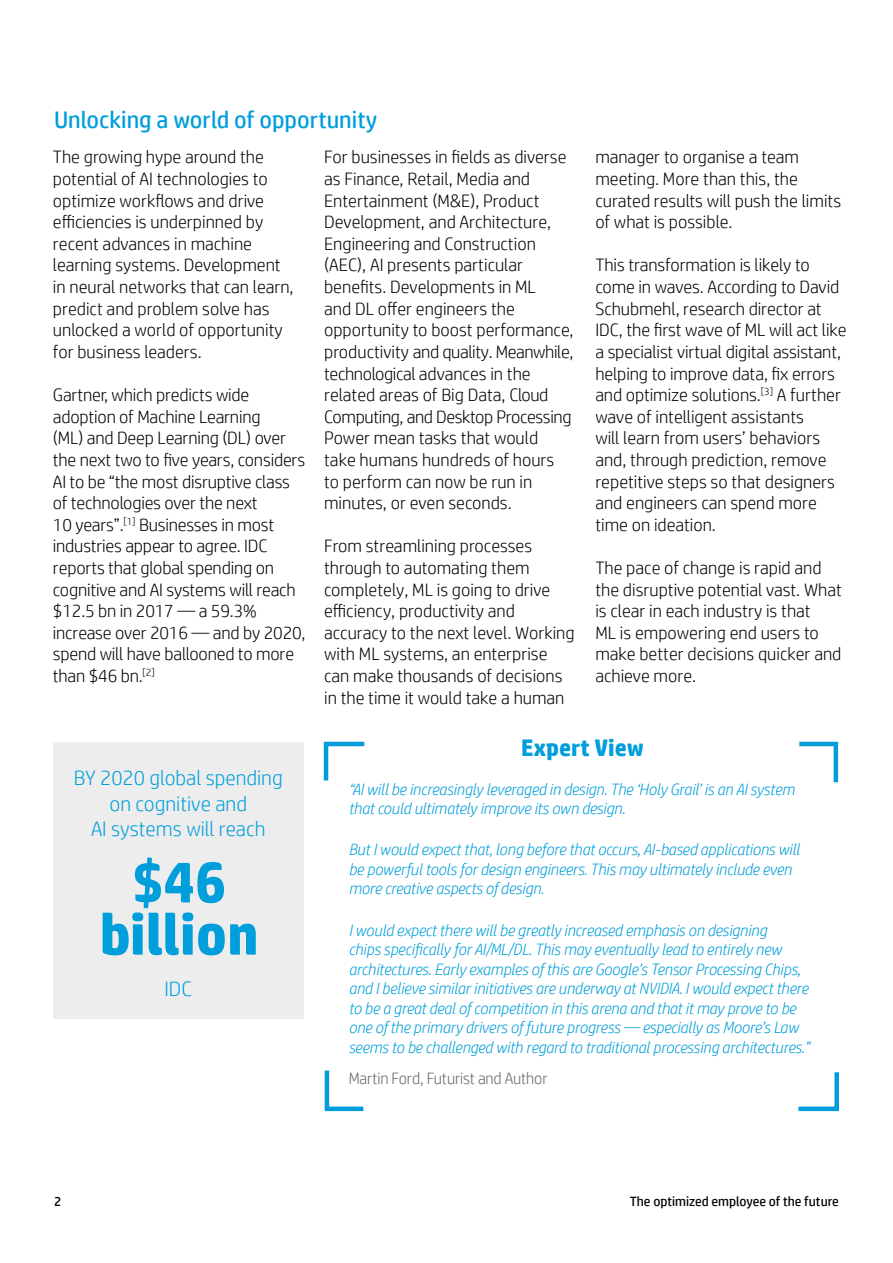
<style>
.page{position:relative;width:893px;height:1263px;background:#fff}
.page>*{position:absolute;margin:0;border:0;box-sizing:border-box;transform-origin:0 0}
.t1{font:700 58.35px/52.2px "HP Simplified";color:#009edb;text-align:center}
.t2{font:24px "HP Simplified";color:#009edb}
.t3{font:700 24px "HP Simplified";color:#009edb}
.t4{font:300 21px/25.2px "HP Simplified";color:#009edb;text-align:center}
.t5{font:300 21px "HP Simplified";color:#009fe3}
.t6{font:300 18px/21.6px "HP Simplified";color:#000}
.t7{font:italic 300 16.5px/19.5px "HP Simplified";letter-spacing:-.01em;color:#009edb}
.t8{font:300 16.5px "HP Simplified";letter-spacing:-.01em;color:#666}
.t9{font:13.5px "HP Simplified";color:#000}
</style>
<div class="page">
<div style="left:53px;top:742px;width:251px;height:276px;background:#ededed"></div>
<svg style="left:324px;top:1070px;width:40px;height:42px"></svg>
<svg style="left:323px;top:741px;width:42px;height:40px"></svg>
<svg style="left:799px;top:741px;width:40px;height:42px"></svg>
<svg style="left:798px;top:1072px;width:41px;height:40px"></svg>
<h2 class="t2" style="left:54px;top:105px;width:325px">Unlocking a world of opportunity</h2>
<p class="t6" style="left:53px;top:146px;width:242px">The growing hype around the potential of AI technologies to optimize workflows and drive efficiencies is underpinned by recent advances in machine learning systems. Development in neural networks that can learn, predict and problem solve has unlocked a world of opportunity for business leaders.</p>
<p class="t6" style="left:53px;top:384px;width:254px">Gartner, which predicts wide adoption of Machine Learning<br>(ML) and Deep Learning (DL) over the next two to five years, considers<br>AI to be “the most disruptive class of technologies over the next<br>10 years”.<sup>[1]</sup> Businesses in most industries appear to agree. IDC reports that global spending on cognitive and AI systems will reach $12.5 bn in 2017 — a 59.3% increase over 2016 — and by 2020, spend will have ballooned to more than $46 bn.<sup>[2]</sup></p>
<p class="t6" style="left:324px;top:146px;width:251px">For businesses in fields as diverse as Finance, Retail, Media and<br>Entertainment (M&amp;E), Product<br>Development, and Architecture,<br>Engineering and Construction (AEC), AI presents particular benefits. Developments in ML<br>and DL offer engineers the opportunity to boost performance, productivity and quality. Meanwhile, technological advances in the related areas of Big Data, Cloud<br>Computing, and Desktop Processing<br>Power mean tasks that would take humans hundreds of hours to perform can now be run in minutes, or even seconds.</p>
<p class="t6" style="left:324px;top:535px;width:252px">From streamlining processes through to automating them completely, ML is going to drive efficiency, productivity and accuracy to the next level. Working with ML systems, an enterprise can make thousands of decisions in the time it would take a human</p>
<p class="t6" style="left:595px;top:146px;width:247px">manager to organise a team meeting. More than this, the curated results will push the limits of what is possible.</p>
<p class="t6" style="left:595px;top:254px;width:253px">This transformation is likely to come in waves. According to David Schubmehl, research director at IDC, the first wave of ML will act like a specialist virtual digital assistant, helping to improve data, fix errors and optimize solutions.<sup>[3]</sup> A further wave of intelligent assistants<br>will learn from users’ behaviors and, through prediction, remove repetitive steps so that designers and engineers can spend more time on ideation.</p>
<p class="t6" style="left:595px;top:557px;width:248px">The pace of change is rapid and the disruptive potential vast. What is clear in each industry is that<br>ML is empowering end users to make better decisions quicker and achieve more.</p>
<p class="t4" style="left:74px;top:765px;width:210px">BY 2020 global spending on cognitive and<br>AI systems will reach</p>
<h1 class="t1" style="left:100px;top:855px;width:161px">$46 billion</h1>
<p class="t5" style="left:165px;top:977px;width:29px">IDC</p>
<h2 class="t3" style="left:521px;top:734px;width:124px">Expert View</h2>
<p class="t7" style="left:349px;top:779px;width:447px">“AI will be increasingly leveraged in design. The ‘Holy Grail’ is an AI system that could ultimately improve its own design.</p>
<p class="t7" style="left:349px;top:840px;width:453px">But I would expect that, long before that occurs, AI-based applications will be powerful tools for design engineers. This may ultimately include even more creative aspects of design.</p>
<p class="t7" style="left:349px;top:920px;width:462px">I would expect there will be greatly increased emphasis on designing<br>chips specifically for AI/ML/DL. This may eventually lead to entirely new architectures. Early examples of this are Google’s Tensor Processing Chips, and I believe similar initiatives are underway at NVIDIA. I would expect there to be a great deal of competition in this arena and that it may prove to be one of the primary drivers of future progress — especially as Moore’s Law seems to be challenged with regard to traditional processing architectures.”</p>
<p class="t8" style="left:349px;top:1069px;width:201px">Martin Ford, Futurist and Author</p>
<p class="t9" style="left:54px;top:1193px;width:9px">2</p>
<p class="t9" style="left:630px;top:1193px;width:211px">The optimized employee of the future</p>
</div>
